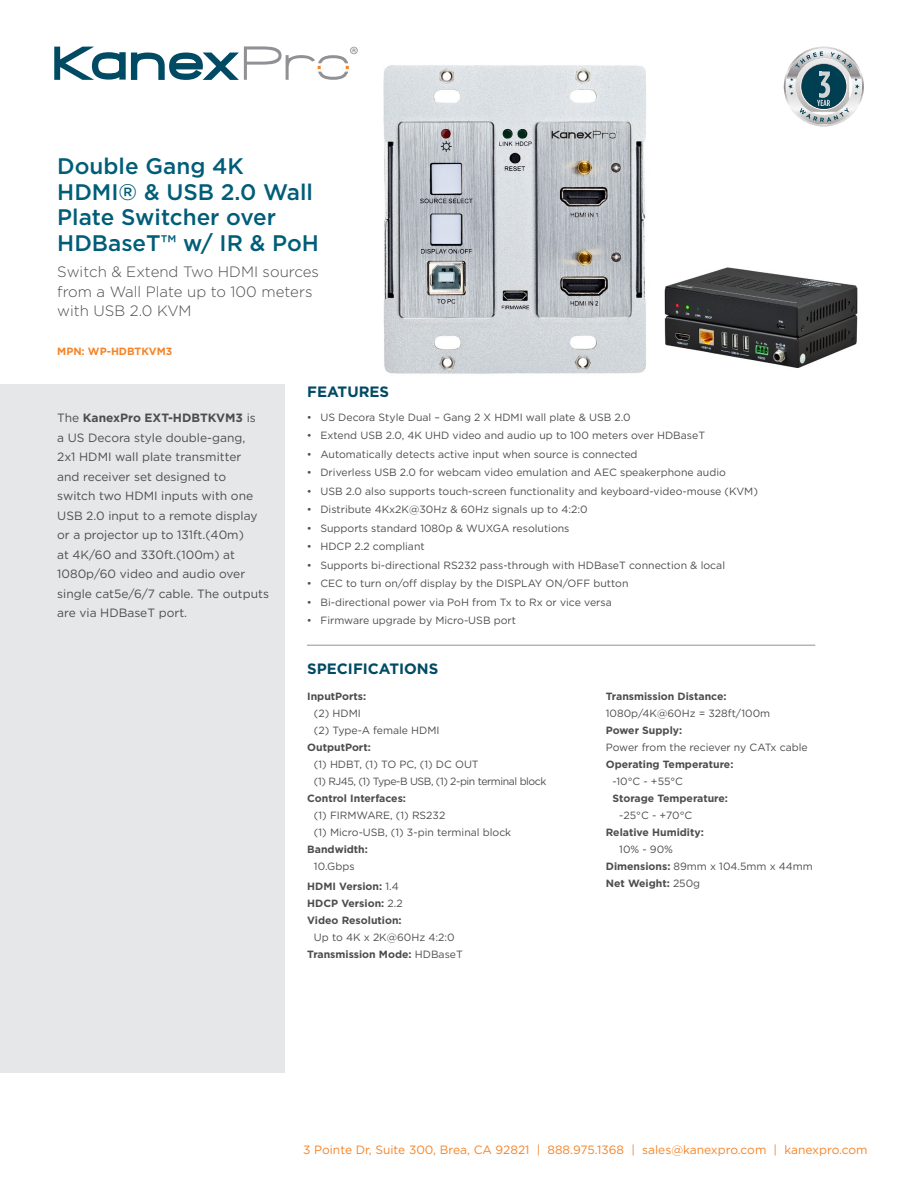
<style>
.page{position:relative;width:918px;height:1188px;background:#fff}
.page>*{position:absolute;margin:0;border:0;box-sizing:border-box;transform-origin:0 0}
.t1{font:500 22.5px/25.8px "Gotham HTF";color:#005d78}
.t2{font:300 15px/19.5px "Gotham HTF";color:#4d4d4f}
.t3{font:700 15px "Gotham HTF";color:#004a64}
.t4{font:12px/19.5px "Gotham HTF";color:#4d4d4f}
.t5{font:12px "Gotham HTF";color:#f58427}
.t6{font:10.5px/17px "Gotham HTF";color:#4d4d4f}
.t7{font:700 10.5px/20.2px "Gotham HTF";color:#4d4d4f}
.t8{font:10.5px/17px "Gotham HTF";letter-spacing:-.04em;color:#4d4d4f}
.t9{font:700 10.5px "Gotham HTF";color:#f58427}
.s1{font-weight:700}
.s2{font-weight:400}
</style>
<div class="page">
<div style="left:0;top:384px;width:285px;height:689px;background:#e6e7e8"></div>
<hr style="left:307px;top:645px;width:508px;height:1px;background:#919195">
<svg style="left:54px;top:46px;width:304px;height:34px"></svg>
<svg style="left:784px;top:46px;width:80px;height:81px"></svg>
<img style="left:383px;top:65px;width:264px;height:309px">
<img style="left:664px;top:267px;width:194px;height:101px">
<h1 class="t1" style="left:57px;top:152px;width:263px">Double Gang 4K<br>HDMI® &amp; USB 2.0 Wall<br>Plate Switcher over<br>HDBaseT™ w/ IR &amp; PoH</h1>
<h2 class="t2" style="left:57px;top:262px;width:263px">Switch &amp; Extend Two HDMI sources from a Wall Plate up to 100 meters with USB 2.0 KVM</h2>
<p class="t9" style="left:57px;top:346px;width:117px">MPN: WP-HDBTKVM3</p>
<h2 class="t3" style="left:307px;top:383px;width:83px">FEATURES</h2>
<p class="t6" style="left:307px;top:408px;width:325px">• US Decora Style Dual – Gang 2 X HDMI wall plate &amp; USB 2.0</p>
<p class="t6" style="left:307px;top:427px;width:400px">• Extend USB 2.0, 4K UHD video and audio up to 100 meters over HDBaseT</p>
<p class="t6" style="left:307px;top:445px;width:332px">• Automatically detects active input when source is connected</p>
<p class="t6" style="left:307px;top:464px;width:420px">• Driverless USB 2.0 for webcam video emulation and AEC speakerphone audio</p>
<p class="t6" style="left:307px;top:483px;width:453px">• USB 2.0 also supports touch-screen functionality and keyboard-video-mouse (KVM)</p>
<p class="t6" style="left:307px;top:501px;width:282px">• Distribute 4Kx2K@30Hz &amp; 60Hz signals up to 4:2:0</p>
<p class="t6" style="left:307px;top:520px;width:264px">• Supports standard 1080p &amp; WUXGA resolutions</p>
<p class="t6" style="left:307px;top:538px;width:119px">• HDCP 2.2 compliant</p>
<p class="t6" style="left:307px;top:557px;width:420px">• Supports bi-directional RS232 pass-through with HDBaseT connection &amp; local</p>
<p class="t6" style="left:307px;top:575px;width:323px">• CEC to turn on/off display by the DISPLAY ON/OFF button</p>
<p class="t6" style="left:307px;top:594px;width:306px">• Bi-directional power via PoH from Tx to Rx or vice versa</p>
<p class="t6" style="left:307px;top:612px;width:211px">• Firmware upgrade by Micro-USB port</p>
<h2 class="t3" style="left:307px;top:660px;width:133px">SPECIFICATIONS</h2>
<p class="t4" style="left:57px;top:408px;width:213px">The <span class="s1">KanexPro EXT-HDBTKVM3</span> is<br>a US Decora style double-gang,<br>2x1 HDMI wall plate transmitter<br>and receiver set designed to<br>switch two HDMI inputs with one<br>USB 2.0 input to a remote display or a projector up to 131ft.(40m)<br>at 4K/60 and 330ft.(100m) at<br>1080p/60 video and audio over single cat5e/6/7 cable. The outputs are via HDBaseT port.</p>
<p class="t7" style="left:307px;top:686px;width:61px">InputPorts:</p>
<p class="t6" style="left:314px;top:704px;width:127px">(2) HDMI<br>(2) Type-A female HDMI</p>
<p class="t7" style="left:307px;top:737px;width:65px">OutputPort:</p>
<p class="t8" style="left:314px;top:755px;width:234px">(1) HDBT, (1) TO PC, (1) DC OUT<br>(1) RJ45, (1) Type-B USB, (1) 2-pin terminal block</p>
<p class="t7" style="left:307px;top:788px;width:100px">Control Interfaces:</p>
<p class="t6" style="left:314px;top:806px;width:199px">(1) FIRMWARE, (1) RS232<br>(1) Micro-USB, (1) 3-pin terminal block</p>
<p class="t7" style="left:307px;top:839px;width:62px">Bandwidth:</p>
<p class="t7" style="left:307px;top:856px;width:93px;text-indent:7px"><span class="s2">10.Gbps<br></span>HDMI Version: <span class="s2">1.4</span></p>
<p class="t7" style="left:307px;top:895px;width:97px;line-height:17px">HDCP Version: <span class="s2">2.2<br></span>Video Resolution:</p>
<p class="t6" style="left:307px;top:929px;width:157px;text-align:center">Up to 4K x 2K@60Hz 4:2:0<br><span class="s1">Transmission Mode:</span> HDBaseT</p>
<p class="t7" style="left:606px;top:686px;width:122px">Transmission Distance:</p>
<p class="t6" style="left:606px;top:704px;width:166px">1080p/4K@60Hz = 328ft/100m</p>
<p class="t7" style="left:606px;top:720px;width:78px">Power Supply:</p>
<p class="t6" style="left:606px;top:738px;width:204px">Power from the reciever ny CATx cable</p>
<p class="t7" style="left:606px;top:754px;width:129px">Operating Temperature:</p>
<p class="t6" style="left:613px;top:772px;width:72px">-10°C - +55°C</p>
<p class="t7" style="left:613px;top:788px;width:117px">Storage Temperature:</p>
<p class="t6" style="left:619px;top:806px;width:74px">-25°C - +70°C</p>
<p class="t7" style="left:606px;top:822px;width:100px">Relative Humidity:</p>
<p class="t6" style="left:606px;top:840px;width:209px;text-indent:14px">10% - 90%<br><span class="s1">Dimensions:</span> 89mm x 104.5mm x 44mm<br><span class="s1">Net Weight:</span> 250g</p>
<p class="t5" style="left:303px;top:1143px;width:566px">3 Pointe Dr, Suite 300, Brea, CA 92821 | 888.975.1368 | sales@kanexpro.com | kanexpro.com</p>
</div>
